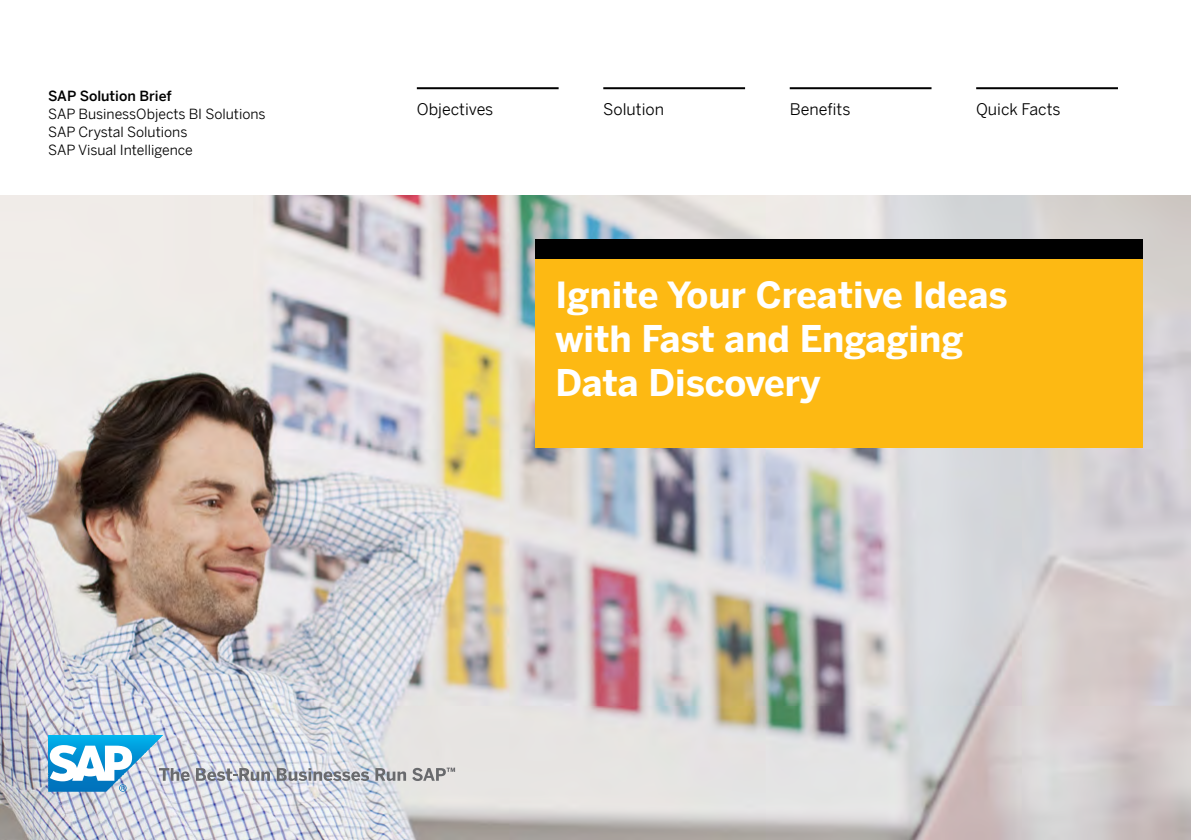
<style>
.page{position:relative;width:1191px;height:840px;background:#fff}
.page>*{position:absolute;margin:0;border:0;box-sizing:border-box;transform-origin:0 0}
.t1{font:700 36px/44px "Benton Sans";color:#fff}
.t2{font:16px "Benton Sans";color:#000}
.t3{font:14px/18px "Benton Sans";color:#000}
.t4{font:500 14px "Benton Sans";color:#000}
</style>
<div class="page">
<img style="left:0;top:195px;width:1191px;height:644px">
<hr style="left:789px;top:87px;width:142px;height:2px;background:#000">
<hr style="left:603px;top:87px;width:142px;height:2px;background:#000">
<hr style="left:417px;top:87px;width:141px;height:2px;background:#000">
<hr style="left:976px;top:87px;width:142px;height:2px;background:#000">
<div style="left:536px;top:258px;width:606px;height:189px;background:#fdb913"></div>
<div style="left:536px;top:238px;width:606px;height:20px;background:#000"></div>
<svg style="left:196px;top:767px;width:74px;height:13px"></svg>
<svg style="left:277px;top:767px;width:92px;height:13px"></svg>
<svg style="left:375px;top:767px;width:31px;height:13px"></svg>
<svg style="left:412px;top:767px;width:43px;height:13px"></svg>
<svg style="left:48px;top:734px;width:142px;height:57px"></svg>
<p class="t4" style="left:48px;top:86px;width:125px">SAP Solution Brief</p>
<p class="t3" style="left:48px;top:104px;width:219px">SAP BusinessObjects BI Solutions<br>SAP Crystal Solutions<br>SAP Visual Intelligence</p>
<p class="t2" style="left:417px;top:97px;width:78px">Objectives</p>
<p class="t2" style="left:603px;top:97px;width:62px">Solution</p>
<p class="t2" style="left:789px;top:97px;width:62px">Benefits</p>
<p class="t2" style="left:976px;top:97px;width:86px">Quick Facts</p>
<h1 class="t1" style="left:555px;top:271px;width:453px">Ignite Your Creative Ideas with Fast and Engaging<br>Data Discovery</h1>
</div>
